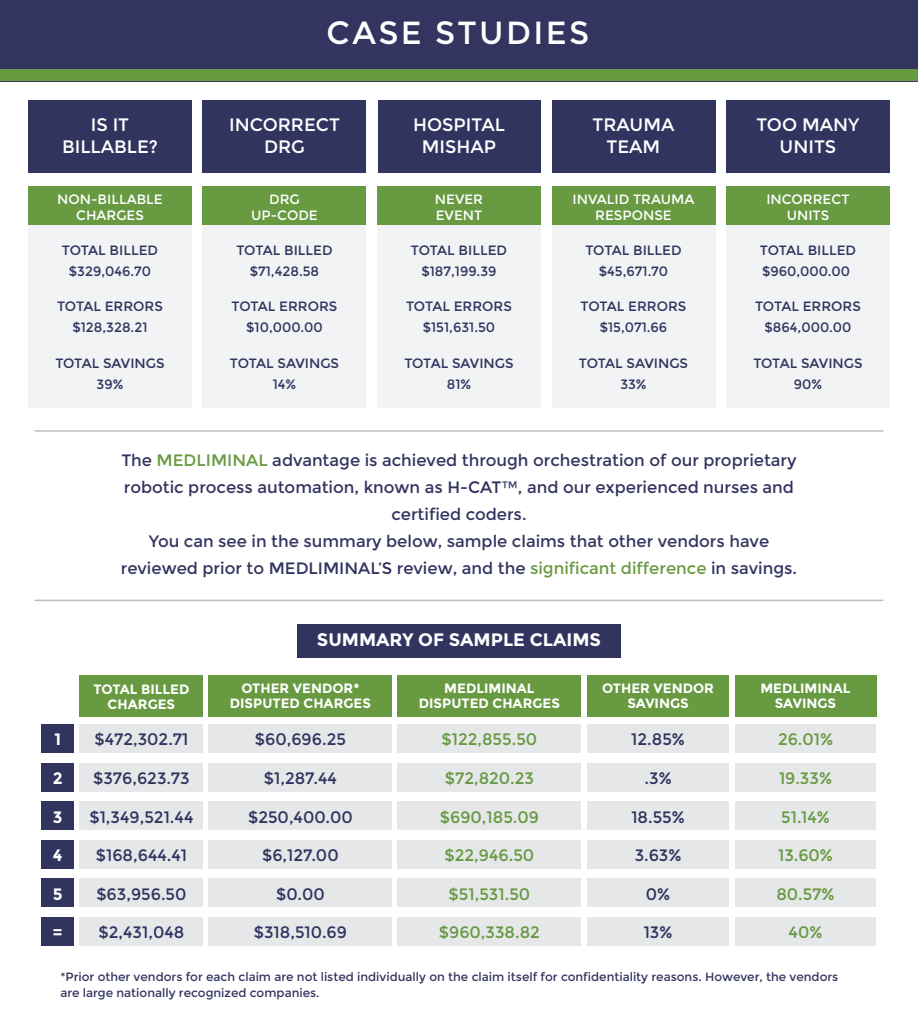
<style>
.page{position:relative;width:918px;height:1026px;background:#fff}
.page>*{position:absolute;margin:0;border:0;box-sizing:border-box;transform-origin:0 0}
.t1{font:31.95px "Montserrat";letter-spacing:.075em;color:#fff}
.t2{font:18px/21.6px "Montserrat";color:#fff;text-align:center}
.t3{font:700 18px "Montserrat";color:#fff}
.t4{font:16.5px/27px "Montserrat";color:#323460;text-align:center}
.t5{font:16.5px "Montserrat";color:#679a41}
.t6{font:700 16.5px "Montserrat";color:#fff}
.t7{font:13.5px/21px "Montserrat";color:#323460;text-align:center}
.t8{font:700 13.5px/15px "Montserrat";color:#fff;text-align:center}
.t9{font:13.5px/16.2px "Montserrat";color:#fff;text-align:center}
.t10{font:12px/16.5px "Montserrat";color:#323460}
.s1{color:#679a41}
</style>
<div class="page">
<div style="left:0;top:0;width:918px;height:81px;background:#333460"></div>
<div style="left:0;top:70px;width:918px;height:11px;background:#679a41"></div>
<div style="left:28px;top:99px;width:164px;height:73px;background:#323460"></div>
<div style="left:203px;top:99px;width:163px;height:73px;background:#323460"></div>
<div style="left:378px;top:99px;width:162px;height:73px;background:#323460"></div>
<div style="left:552px;top:99px;width:163px;height:73px;background:#323460"></div>
<div style="left:726px;top:99px;width:164px;height:73px;background:#323460"></div>
<div style="left:28px;top:186px;width:164px;height:39px;background:#679a41"></div>
<div style="left:28px;top:225px;width:164px;height:183px;background:#f2f3f4"></div>
<div style="left:203px;top:186px;width:163px;height:39px;background:#679a41"></div>
<div style="left:203px;top:225px;width:163px;height:183px;background:#f2f3f4"></div>
<div style="left:377px;top:186px;width:164px;height:39px;background:#679a41"></div>
<div style="left:377px;top:225px;width:164px;height:183px;background:#f2f3f4"></div>
<div style="left:552px;top:186px;width:163px;height:39px;background:#679a41"></div>
<div style="left:552px;top:225px;width:163px;height:183px;background:#f2f3f4"></div>
<div style="left:726px;top:186px;width:164px;height:39px;background:#679a41"></div>
<div style="left:726px;top:225px;width:164px;height:183px;background:#f2f3f4"></div>
<div style="left:80px;top:675px;width:123px;height:41px;background:#679a41"></div>
<div style="left:209px;top:675px;width:183px;height:41px;background:#679a41"></div>
<div style="left:398px;top:675px;width:183px;height:41px;background:#679a41"></div>
<div style="left:587px;top:675px;width:142px;height:41px;background:#679a41"></div>
<div style="left:735px;top:675px;width:142px;height:41px;background:#679a41"></div>
<div style="left:41px;top:724px;width:33px;height:28px;background:#323460"></div>
<div style="left:80px;top:724px;width:123px;height:28px;background:#e6e7e9"></div>
<div style="left:209px;top:724px;width:183px;height:28px;background:#e6e7e9"></div>
<div style="left:398px;top:724px;width:183px;height:28px;background:#e6e7e9"></div>
<div style="left:587px;top:724px;width:142px;height:28px;background:#e6e7e9"></div>
<div style="left:735px;top:724px;width:141px;height:28px;background:#e6e7e9"></div>
<div style="left:41px;top:762px;width:33px;height:29px;background:#323460"></div>
<div style="left:80px;top:762px;width:123px;height:29px;background:#e6e7e9"></div>
<div style="left:209px;top:762px;width:183px;height:29px;background:#e6e7e9"></div>
<div style="left:398px;top:762px;width:183px;height:29px;background:#e6e7e9"></div>
<div style="left:587px;top:762px;width:142px;height:29px;background:#e6e7e9"></div>
<div style="left:735px;top:762px;width:141px;height:29px;background:#e6e7e9"></div>
<div style="left:41px;top:801px;width:33px;height:28px;background:#323460"></div>
<div style="left:80px;top:801px;width:123px;height:28px;background:#e6e7e9"></div>
<div style="left:209px;top:801px;width:183px;height:28px;background:#e6e7e9"></div>
<div style="left:398px;top:801px;width:183px;height:28px;background:#e6e7e9"></div>
<div style="left:587px;top:801px;width:142px;height:28px;background:#e6e7e9"></div>
<div style="left:735px;top:801px;width:141px;height:28px;background:#e6e7e9"></div>
<div style="left:41px;top:840px;width:33px;height:28px;background:#323460"></div>
<div style="left:80px;top:840px;width:123px;height:28px;background:#e6e7e9"></div>
<div style="left:209px;top:840px;width:183px;height:28px;background:#e6e7e9"></div>
<div style="left:398px;top:840px;width:183px;height:28px;background:#e6e7e9"></div>
<div style="left:587px;top:840px;width:142px;height:28px;background:#e6e7e9"></div>
<div style="left:735px;top:840px;width:141px;height:28px;background:#e6e7e9"></div>
<div style="left:41px;top:878px;width:33px;height:28px;background:#323460"></div>
<div style="left:80px;top:878px;width:123px;height:28px;background:#e6e7e9"></div>
<div style="left:209px;top:878px;width:183px;height:28px;background:#e6e7e9"></div>
<div style="left:398px;top:878px;width:183px;height:28px;background:#e6e7e9"></div>
<div style="left:587px;top:878px;width:142px;height:28px;background:#e6e7e9"></div>
<div style="left:735px;top:878px;width:141px;height:28px;background:#e6e7e9"></div>
<div style="left:41px;top:917px;width:33px;height:28px;background:#323460"></div>
<div style="left:80px;top:917px;width:123px;height:28px;background:#e6e7e9"></div>
<div style="left:209px;top:917px;width:183px;height:28px;background:#e6e7e9"></div>
<div style="left:398px;top:917px;width:183px;height:28px;background:#e6e7e9"></div>
<div style="left:587px;top:917px;width:142px;height:28px;background:#e6e7e9"></div>
<div style="left:735px;top:917px;width:141px;height:28px;background:#e6e7e9"></div>
<div style="left:297px;top:624px;width:324px;height:33px;background:#323460"></div>
<hr style="left:35px;top:599px;width:848px;height:2px;background:#bcbdc0">
<hr style="left:35px;top:430px;width:848px;height:1px;background:#bcbdc0">
<h1 class="t1" style="left:327px;top:13px;width:264px">CASE STUDIES</h1>
<p class="t2" style="left:62px;top:114px;width:97px">IS IT<br>BILLABLE?</p>
<p class="t2" style="left:229px;top:114px;width:112px">INCORRECT<br>DRG</p>
<p class="t2" style="left:413px;top:114px;width:93px">HOSPITAL<br>MISHAP</p>
<p class="t2" style="left:593px;top:114px;width:83px">TRAUMA<br>TEAM</p>
<p class="t2" style="left:756px;top:114px;width:105px">TOO MANY<br>UNITS</p>
<p class="t9" style="left:57px;top:190px;width:107px">NON-BILLABLE<br>CHARGES</p>
<p class="t9" style="left:251px;top:190px;width:68px">DRG<br>UP-CODE</p>
<p class="t9" style="left:435px;top:190px;width:50px;text-align:left">NEVER<br>EVENT</p>
<p class="t9" style="left:573px;top:190px;width:123px">INVALID TRAUMA<br>RESPONSE</p>
<p class="t9" style="left:766px;top:190px;width:85px">INCORRECT<br>UNITS</p>
<p class="t7" style="left:62px;top:239px;width:98px">TOTAL BILLED $329,046.70</p>
<p class="t7" style="left:236px;top:239px;width:98px">TOTAL BILLED $71,428.58</p>
<p class="t7" style="left:411px;top:239px;width:98px">TOTAL BILLED $187,199.39</p>
<p class="t7" style="left:585px;top:239px;width:98px">TOTAL BILLED $45,671.70</p>
<p class="t7" style="left:760px;top:239px;width:98px;text-align:left">TOTAL BILLED $960,000.00</p>
<p class="t7" style="left:57px;top:296px;width:107px">TOTAL ERRORS $128,328.21</p>
<p class="t7" style="left:55px;top:352px;width:111px">TOTAL SAVINGS<br>39%</p>
<p class="t7" style="left:232px;top:296px;width:107px">TOTAL ERRORS $10,000.00</p>
<p class="t7" style="left:230px;top:352px;width:111px">TOTAL SAVINGS<br>14%</p>
<p class="t7" style="left:406px;top:296px;width:107px">TOTAL ERRORS $151,631.50</p>
<p class="t7" style="left:404px;top:352px;width:111px">TOTAL SAVINGS<br>81%</p>
<p class="t7" style="left:581px;top:296px;width:107px">TOTAL ERRORS $15,071.66</p>
<p class="t7" style="left:579px;top:352px;width:111px">TOTAL SAVINGS<br>33%</p>
<p class="t7" style="left:755px;top:296px;width:107px">TOTAL ERRORS $864,000.00</p>
<p class="t7" style="left:753px;top:352px;width:111px">TOTAL SAVINGS<br>90%</p>
<p class="t4" style="left:121px;top:447px;width:678px">The <span class="s1">MEDLIMINAL</span> advantage is achieved through orchestration of our proprietary robotic process automation, known as H-CAT™, and our experienced nurses and certified coders.<br>You can see in the summary below, sample claims that other vendors have reviewed prior to MEDLIMINAL’S review, and the <span class="s1">significant difference</span> in savings.</p>
<p class="t3" style="left:317px;top:628px;width:286px">SUMMARY OF SAMPLE CLAIMS</p>
<p class="t8" style="left:93px;top:681px;width:97px">TOTAL BILLED<br>CHARGES</p>
<p class="t8" style="left:230px;top:680px;width:143px">OTHER VENDOR*<br>DISPUTED CHARGES</p>
<p class="t8" style="left:419px;top:680px;width:143px">MEDLIMINAL<br>DISPUTED CHARGES</p>
<p class="t8" style="left:602px;top:680px;width:114px">OTHER VENDOR<br>SAVINGS</p>
<p class="t8" style="left:760px;top:680px;width:92px">MEDLIMINAL<br>SAVINGS</p>
<p class="t6" style="left:54px;top:729px;width:8px">1</p>
<p class="t4" style="left:95px;top:725px;width:95px">$472,302.71</p>
<p class="t4" style="left:255px;top:725px;width:92px">$60,696.25</p>
<p class="t5" style="left:442px;top:729px;width:97px">$122,855.50</p>
<p class="t4" style="left:631px;top:725px;width:55px">12.85%</p>
<p class="t5" style="left:778px;top:729px;width:56px">26.01%</p>
<p class="t6" style="left:53px;top:767px;width:11px">2</p>
<p class="t4" style="left:93px;top:764px;width:98px">$376,623.73</p>
<p class="t4" style="left:264px;top:764px;width:75px">$1,287.44</p>
<p class="t5" style="left:445px;top:767px;width:91px">$72,820.23</p>
<p class="t4" style="left:645px;top:764px;width:29px">.3%</p>
<p class="t5" style="left:779px;top:767px;width:54px">19.33%</p>
<p class="t6" style="left:53px;top:806px;width:11px">3</p>
<p class="t4" style="left:89px;top:803px;width:106px">$1,349,521.44</p>
<p class="t4" style="left:248px;top:803px;width:106px">$250,400.00</p>
<p class="t5" style="left:440px;top:806px;width:100px">$690,185.09</p>
<p class="t4" style="left:631px;top:803px;width:55px">18.55%</p>
<p class="t5" style="left:781px;top:806px;width:50px">51.14%</p>
<p class="t6" style="left:53px;top:845px;width:11px">4</p>
<p class="t4" style="left:96px;top:841px;width:93px">$168,644.41</p>
<p class="t4" style="left:262px;top:841px;width:78px">$6,127.00</p>
<p class="t5" style="left:445px;top:845px;width:91px">$22,946.50</p>
<p class="t4" style="left:635px;top:841px;width:48px">3.63%</p>
<p class="t5" style="left:778px;top:845px;width:56px">13.60%</p>
<p class="t6" style="left:53px;top:883px;width:11px">5</p>
<p class="t4" style="left:96px;top:880px;width:92px">$63,956.50</p>
<p class="t4" style="left:276px;top:880px;width:50px">$0.00</p>
<p class="t5" style="left:449px;top:883px;width:83px">$51,531.50</p>
<p class="t4" style="left:646px;top:880px;width:26px">0%</p>
<p class="t5" style="left:776px;top:883px;width:60px">80.57%</p>
<p class="t6" style="left:53px;top:922px;width:11px">=</p>
<p class="t4" style="left:99px;top:918px;width:87px">$2,431,048</p>
<p class="t4" style="left:254px;top:918px;width:95px">$318,510.69</p>
<p class="t5" style="left:439px;top:922px;width:103px">$960,338.82</p>
<p class="t4" style="left:644px;top:918px;width:30px">13%</p>
<p class="t5" style="left:789px;top:922px;width:35px">40%</p>
<p class="t10" style="left:60px;top:968px;width:779px">*Prior other vendors for each claim are not listed individually on the claim itself for confidentiality reasons. However, the vendors are large nationally recognized companies.</p>
</div>
